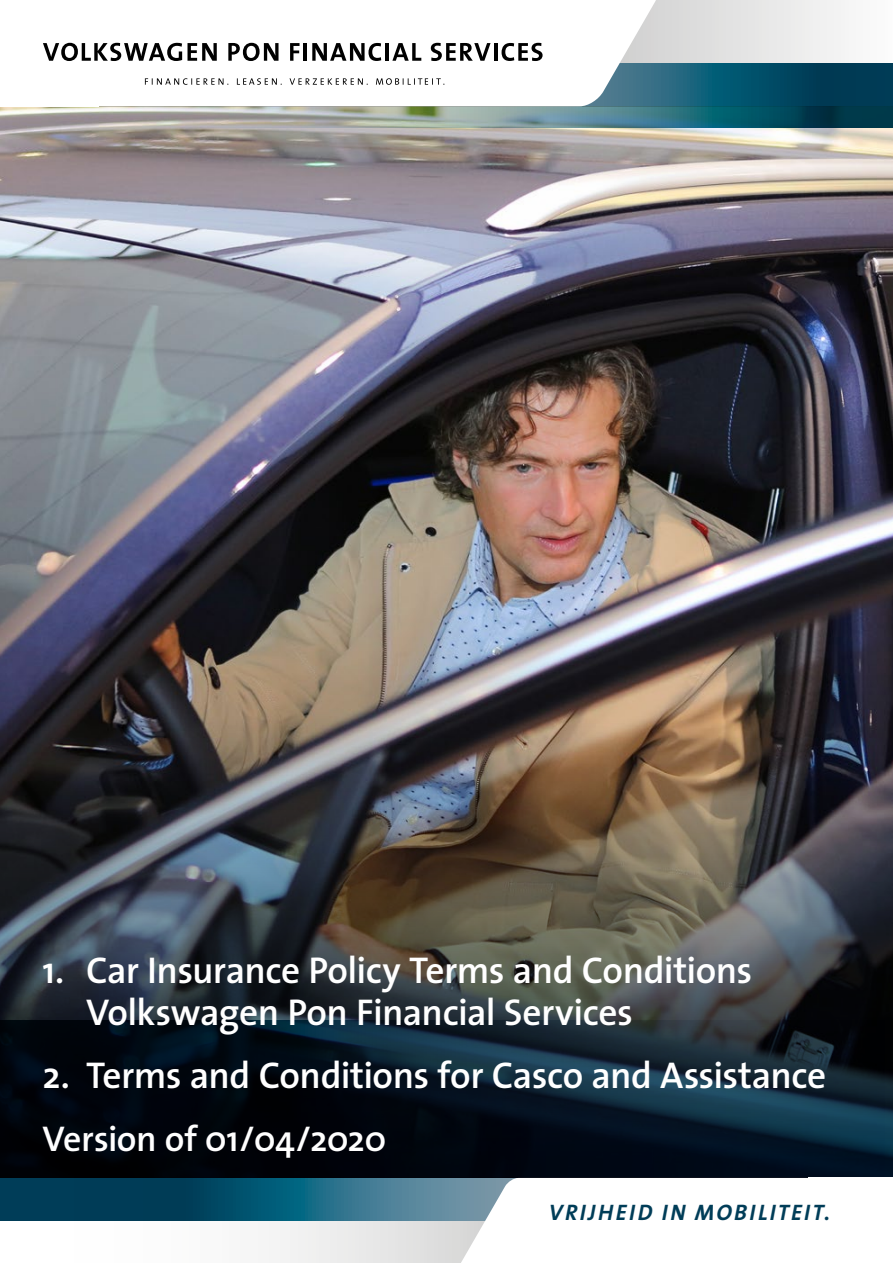
<style>
.page{position:relative;width:893px;height:1263px;background:#fff}
.page>*{position:absolute;margin:0;border:0;box-sizing:border-box;transform-origin:0 0}
.t1{font:600 37.5px/42px "The Sans";letter-spacing:-.015em;color:#fff}
.t2{font:600 36px "The Sans";letter-spacing:-.015em;color:#fff}
.t3{font:italic 700 22.5px "The Sans";letter-spacing:.1em;color:#003d58}
</style>
<div class="page">
<img style="left:0;top:128px;width:893px;height:547px">
<img style="left:0;top:675px;width:893px;height:345px">
<svg style="left:663px;top:0;width:230px;height:64px"></svg>
<img style="left:0;top:64px;width:893px;height:64px">
<svg style="left:98px;top:0;width:565px;height:106px"></svg>
<div style="left:0;top:0;width:98px;height:106px;background:#fff"></div>
<svg style="left:43px;top:43px;width:174px;height:18px"></svg>
<svg style="left:228px;top:43px;width:50px;height:18px"></svg>
<svg style="left:290px;top:43px;width:10px;height:18px"></svg>
<hr style="left:304px;top:43px;width:3px;height:18px;background:#000">
<svg style="left:312px;top:43px;width:69px;height:18px"></svg>
<hr style="left:385px;top:43px;width:4px;height:18px;background:#000">
<svg style="left:392px;top:43px;width:29px;height:18px"></svg>
<svg style="left:431px;top:43px;width:60px;height:18px"></svg>
<hr style="left:494px;top:43px;width:3px;height:18px;background:#000">
<svg style="left:502px;top:43px;width:41px;height:18px"></svg>
<svg style="left:145px;top:78px;width:299px;height:7px"></svg>
<svg style="left:0;top:1220px;width:453px;height:43px"></svg>
<svg style="left:0;top:1020px;width:893px;height:200px;background:#091c2a"></svg>
<svg style="left:453px;top:1178px;width:356px;height:85px"></svg>
<div style="left:809px;top:1178px;width:84px;height:85px;background:#fff"></div>
<p class="t1" style="left:86px;top:949px;width:668px;text-indent:-44px">1. Car Insurance Policy Terms and Conditions<br>Volkswagen Pon Financial Services</p>
<p class="t1" style="left:43px;top:1054px;width:785px">2. Terms and Conditions for Casco and Assistance</p>
<p class="t2" style="left:43px;top:1109px;width:345px">Version of 01/04/2020</p>
<p class="t3" style="left:549px;top:1194px;width:283px">VRIJHEID IN MOBILITEIT.</p>
</div>
